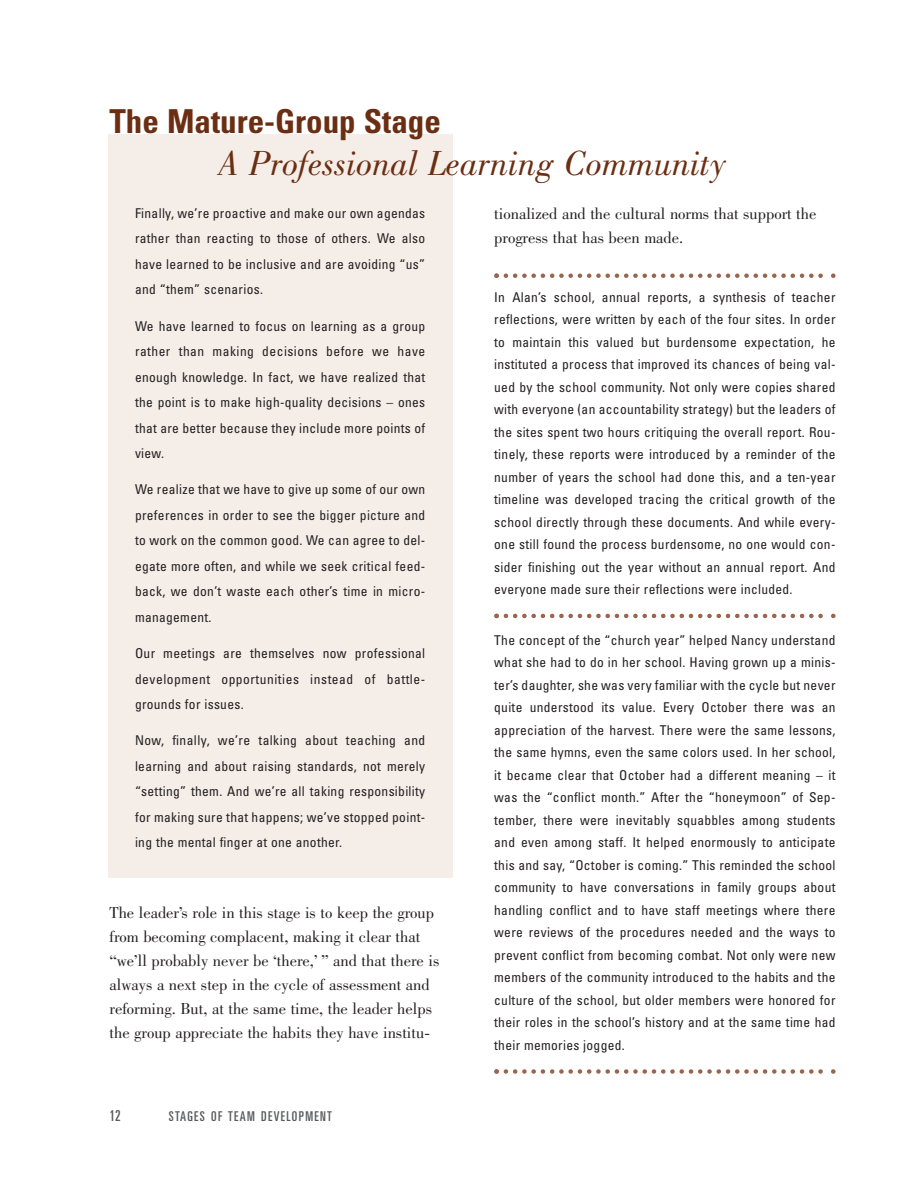
<style>
.page{position:relative;width:918px;height:1188px;background:#fff}
.page>*{position:absolute;margin:0;border:0;box-sizing:border-box;transform-origin:0 0}
.t1{font:italic 36px "Bodoni";color:#6b2e12}
.t2{font:700 condensed 33px "Univers";color:#6b2e12}
.t3{font:16.5px/24px "Bodoni";color:#231f20}
.t4{font:ultra-condensed 15px "Univers";color:#57585a}
.t5{font:condensed 13.5px/22.5px "Univers";letter-spacing:.02em;color:#231f20;text-align:justify}
.t6{font:ultra-condensed 13.5px "Univers";letter-spacing:.1em;color:#57585a}
</style>
<div class="page">
<div style="left:108px;top:134px;width:344px;height:744px;background:#f4ede8"></div>
<svg style="left:494px;top:273px;width:342px;height:5px"></svg>
<svg style="left:494px;top:614px;width:342px;height:4px"></svg>
<svg style="left:494px;top:1069px;width:342px;height:5px"></svg>
<h2 class="t2" style="left:110px;top:109px;width:333px">The Mature-Group Stage</h2>
<h1 class="t1" style="left:219px;top:150px;width:509px">A Professional Learning Community</h1>
<p class="t5" style="left:135px;top:201px;width:292px;line-height:25.5px">Finally, we’re proactive and make our own agendas rather than reacting to those of others. We also have learned to be inclusive and are avoiding “us” and “them” scenarios.</p>
<p class="t5" style="left:135px;top:314px;width:292px;line-height:25.5px">We have learned to focus on learning as a group rather than making decisions before we have enough knowledge. In fact, we have realized that the point is to make high-quality decisions – ones that are better because they include more points of view.</p>
<p class="t5" style="left:135px;top:478px;width:292px;line-height:25.5px">We realize that we have to give up some of our own preferences in order to see the bigger picture and to work on the common good. We can agree to del&shy;egate more often, and while we seek critical feed&shy;back, we don’t waste each other’s time in micro&shy;management.</p>
<p class="t5" style="left:135px;top:642px;width:292px;line-height:25.5px">Our meetings are themselves now professional development opportunities instead of battle&shy;grounds for issues.</p>
<p class="t5" style="left:135px;top:729px;width:292px;line-height:25.5px">Now, finally, we’re talking about teaching and learning and about raising standards, not merely “setting” them. And we’re all taking responsibility for making sure that happens; we’ve stopped point&shy;ing the mental finger at one another.</p>
<p class="t3" style="left:110px;top:902px;width:331px">The leader’s role in this stage is to keep the group from becoming complacent, making it clear that “we’ll probably never be ‘there,’ ” and that there is always a next step in the cycle of assessment and reforming. But, at the same time, the leader helps the group appreciate the habits they have institu-</p>
<p class="t4" style="left:110px;top:1111px;width:13px">12</p>
<p class="t6" style="left:169px;top:1112px;width:165px">STAGES OF TEAM DEVELOPMENT</p>
<p class="t3" style="left:494px;top:203px;width:324px">tionalized and the cultural norms that support the progress that has been made.</p>
<p class="t5" style="left:494px;top:287px;width:343px">In Alan’s school, annual reports, a synthesis of teacher reflections, were written by each of the four sites. In order to maintain this valued but burdensome expectation, he instituted a process that improved its chances of being val&shy;ued by the school community. Not only were copies shared with everyone (an accountability strategy) but the leaders of the sites spent two hours critiquing the overall report. Rou&shy;tinely, these reports were introduced by a reminder of the number of years the school had done this, and a ten-year timeline was developed tracing the critical growth of the school directly through these documents. And while every&shy;one still found the process burdensome, no one would con&shy;sider finishing out the year without an annual report. And everyone made sure their reflections were included.</p>
<p class="t5" style="left:494px;top:630px;width:343px">The concept of the “church year” helped Nancy understand what she had to do in her school. Having grown up a minis&shy;ter’s daughter, she was very familiar with the cycle but never quite understood its value. Every October there was an appreciation of the harvest. There were the same lessons, the same hymns, even the same colors used. In her school, it became clear that October had a different meaning – it was the “conflict month.” After the “honeymoon” of Sep&shy;tember, there were inevitably squabbles among students and even among staff. It helped enormously to anticipate this and say, “October is coming.” This reminded the school community to have conversations in family groups about handling conflict and to have staff meetings where there were reviews of the procedures needed and the ways to prevent conflict from becoming combat. Not only were new members of the community introduced to the habits and the culture of the school, but older members were honored for their roles in the school’s history and at the same time had their memories jogged.</p>
</div>
